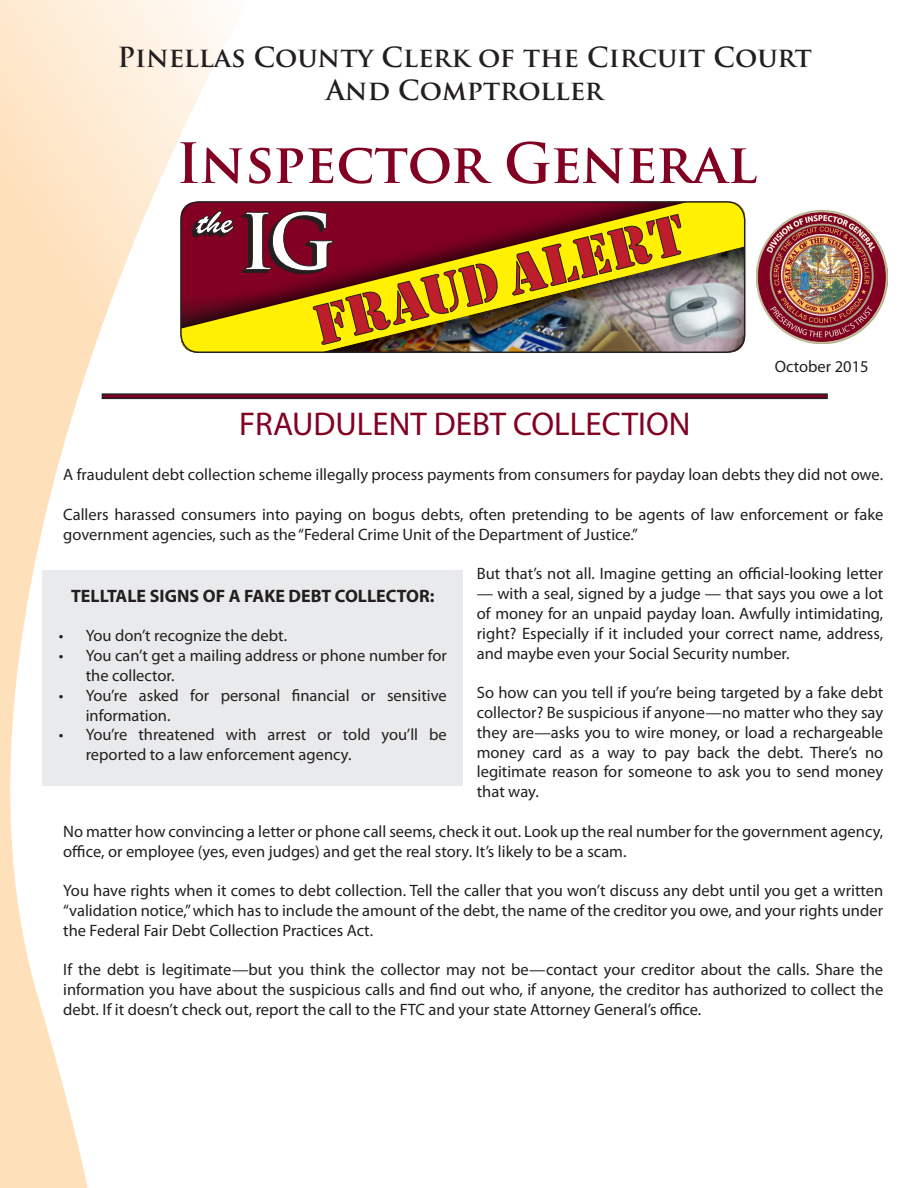
<style>
.page{position:relative;width:918px;height:1188px;background:#fff}
.page>*{position:absolute;margin:0;border:0;box-sizing:border-box;transform-origin:0 0}
.t1{font:700 54px "Trajan Pro";letter-spacing:-.01em;color:#820123}
.t2{font:33px "Myriad Pro";color:#820123}
.t3{font:700 27px/32.4px "Trajan Pro";color:#231f20;text-align:center}
.t4{font:700 18px "Myriad Pro";color:#231f20}
.t5{font:16.5px/19.8px "Myriad Pro";color:#231f20}
</style>
<div class="page">
<svg style="left:0;top:0;width:250px;height:1188px"></svg>
<div style="left:43px;top:570px;width:420px;height:216px;background:#e9eaeb"></div>
<div style="left:102px;top:393px;width:726px;height:6px;border:2px solid #231f20"></div>
<svg style="left:181px;top:202px;width:563px;height:9px;background:#8e2420"></svg>
<img style="left:181px;top:211px;width:564px;height:141px">
<img style="left:756px;top:211px;width:131px;height:132px">
<div style="left:180px;top:201px;width:565px;height:152px;border:2px solid #231f20;border-radius:18px"></div>
<h3 class="t3" style="left:118px;top:42px;width:696px">Pinellas County Clerk of the Circuit Court<br>And Comptroller</h3>
<h1 class="t1" style="left:176px;top:130px;width:582px">Inspector General</h1>
<h2 class="t2" style="left:239px;top:404px;width:453px">FRAUDULENT DEBT COLLECTION</h2>
<p class="t5" style="left:775px;top:357px;width:95px">October 2015</p>
<p class="t5" style="left:63px;top:465px;width:821px">A fraudulent debt collection scheme illegally process payments from consumers for payday loan debts they did not owe.</p>
<p class="t5" style="left:63px;top:504px;width:822px">Callers harassed consumers into paying on bogus debts, often pretending to be agents of law enforcement or fake government agencies, such as the “Federal Crime Unit of the Department of Justice.”</p>
<p class="t5" style="left:477px;top:564px;width:408px">But that’s not all. Imagine getting an official-looking letter</p>
<p class="t5" style="left:477px;top:583px;width:408px;text-align:justify">— with a seal, signed by a judge — that says you owe a lot of money for an unpaid payday loan. Awfully intimidating, right? Especially if it included your correct name, address, and maybe even your Social Security number.</p>
<p class="t5" style="left:477px;top:682px;width:408px;text-align:justify">So how can you tell if you’re being targeted by a fake debt collector? Be suspicious if anyone—no matter who they say they are—asks you to wire money, or load a rechargeable money card as a way to pay back the debt. There’s no legitimate reason for someone to ask you to send money that way.</p>
<p class="t5" style="left:63px;top:821px;width:821px">No matter how convincing a letter or phone call seems, check it out. Look up the real number for the government agency, office, or employee (yes, even judges) and get the real story. It’s likely to be a scam.</p>
<p class="t5" style="left:63px;top:880px;width:822px;text-align:justify">You have rights when it comes to debt collection. Tell the caller that you won’t discuss any debt until you get a written “validation notice,” which has to include the amount of the debt, the name of the creditor you owe, and your rights under the Federal Fair Debt Collection Practices Act.</p>
<p class="t5" style="left:63px;top:960px;width:822px;text-align:justify">If the debt is legitimate—but you think the collector may not be—contact your creditor about the calls. Share the information you have about the suspicious calls and find out who, if anyone, the creditor has authorized to collect the debt. If it doesn’t check out, report the call to the FTC and your state Attorney General’s office.</p>
<p class="t4" style="left:71px;top:584px;width:365px">TELLTALE SIGNS OF A FAKE DEBT COLLECTOR:</p>
<p class="t5" style="left:59px;top:626px;width:230px">• You don’t recognize the debt.</p>
<p class="t5" style="left:86px;top:646px;width:363px;text-indent:-27px">• You can’t get a mailing address or phone number for the collector.</p>
<p class="t5" style="left:86px;top:685px;width:363px;text-indent:-27px">• You’re asked for personal financial or sensitive information.</p>
<p class="t5" style="left:86px;top:725px;width:363px;text-indent:-27px">• You’re threatened with arrest or told you’ll be reported to a law enforcement agency.</p>
</div>
